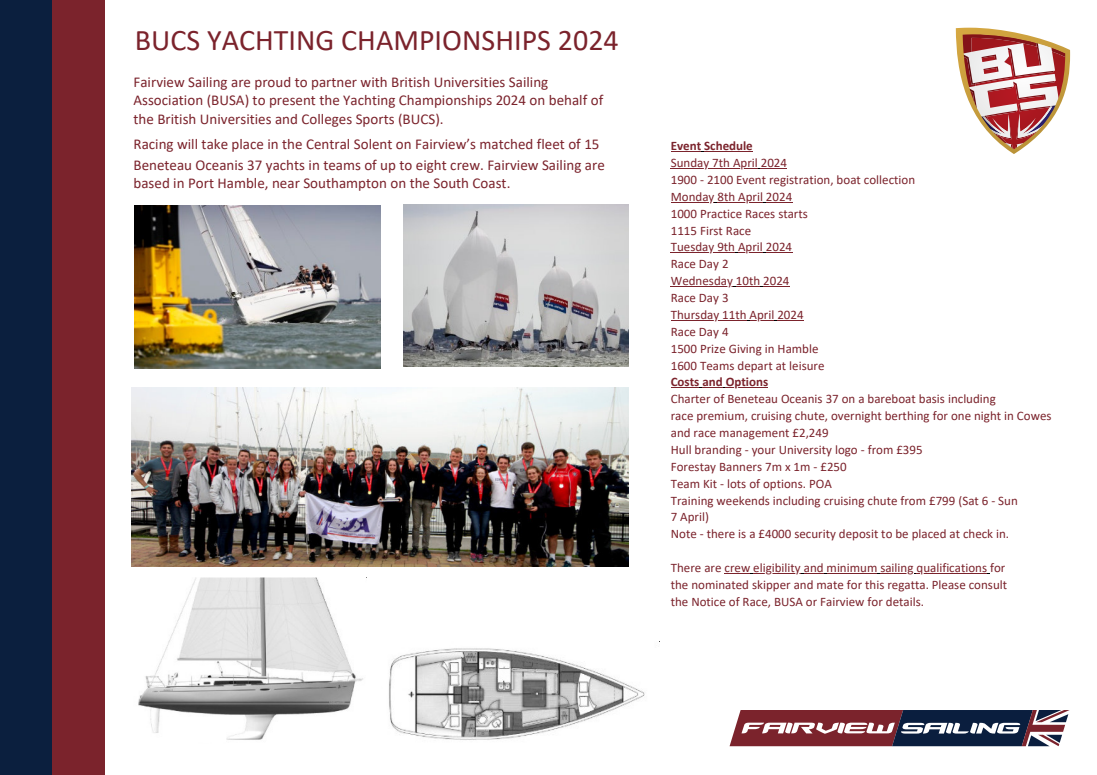
<style>
.page{position:relative;width:1097px;height:775px;background:#fff}
.page>*{position:absolute;margin:0;border:0;box-sizing:border-box;transform-origin:0 0}
.t1{font:30px "Calibri";color:#7b232c}
.t2{font:15px/18.2px "Calibri";color:#7b232c}
.t3{font:12.94px/16.9px "Calibri";color:#7b232c}
.t4{font:700 12.94px "Calibri";color:#7b232c}
</style>
<div class="page">
<div style="left:0;top:0;width:52px;height:775px;background:#0b1f3e"></div>
<div style="left:52px;top:0;width:52px;height:775px;background:#7b232c"></div>
<svg style="left:729px;top:710px;width:341px;height:37px"></svg>
<svg style="left:955px;top:28px;width:114px;height:126px"></svg>
<img style="left:138px;top:577px;width:225px;height:163px">
<img style="left:389px;top:648px;width:256px;height:92px">
<img style="left:135px;top:206px;width:245px;height:162px">
<img style="left:403px;top:205px;width:225px;height:161px">
<img style="left:131px;top:387px;width:497px;height:179px">
<hr style="left:670px;top:151px;width:31px;height:1px;background:#7b232c">
<hr style="left:704px;top:151px;width:48px;height:1px;background:#7b232c">
<hr style="left:670px;top:168px;width:87px;height:1px;background:#7b232c">
<svg style="left:757px;top:168px;width:30px;height:1px"></svg>
<hr style="left:670px;top:202px;width:44px;height:1px;background:#7b232c">
<hr style="left:717px;top:202px;width:45px;height:1px;background:#7b232c">
<svg style="left:762px;top:202px;width:30px;height:1px"></svg>
<hr style="left:670px;top:252px;width:65px;height:1px;background:#7b232c">
<svg style="left:735px;top:252px;width:57px;height:1px"></svg>
<hr style="left:670px;top:286px;width:62px;height:1px;background:#7b232c">
<svg style="left:732px;top:286px;width:57px;height:1px"></svg>
<hr style="left:670px;top:320px;width:76px;height:1px;background:#7b232c">
<svg style="left:746px;top:320px;width:57px;height:1px"></svg>
<svg style="left:671px;top:387px;width:54px;height:1px"></svg>
<hr style="left:725px;top:387px;width:43px;height:1px;background:#7b232c">
<svg style="left:724px;top:573px;width:29px;height:1px"></svg>
<hr style="left:753px;top:573px;width:47px;height:1px;background:#7b232c">
<svg style="left:800px;top:573px;width:26px;height:1px"></svg>
<hr style="left:826px;top:573px;width:51px;height:1px;background:#7b232c">
<hr style="left:880px;top:573px;width:33px;height:1px;background:#7b232c">
<hr style="left:916px;top:573px;width:70px;height:1px;background:#7b232c">
<p class="t1" style="left:135px;top:27px;width:485px">BUCS YACHTING CHAMPIONSHIPS 2024</p>
<p class="t2" style="left:133px;top:74px;width:471px">Fairview Sailing are proud to partner with British Universities Sailing<br>Association (BUSA) to present the Yachting Championships 2024 on behalf of the British Universities and Colleges Sports (BUCS).</p>
<p class="t2" style="left:133px;top:137px;width:467px">Racing will take place in the Central Solent on Fairview’s matched fleet of 15</p>
<p class="t2" style="left:133px;top:157px;width:472px">Beneteau Oceanis 37 yachts in teams of up to eight crew. Fairview Sailing are</p>
<p class="t2" style="left:133px;top:175px;width:378px">based in Port Hamble, near Southampton on the South Coast.</p>
<p class="t4" style="left:670px;top:140px;width:84px">Event Schedule</p>
<p class="t3" style="left:670px;top:155px;width:118px">Sunday 7th April 2024</p>
<p class="t3" style="left:670px;top:172px;width:246px">1900 - 2100 Event registration, boat collection</p>
<p class="t3" style="left:670px;top:189px;width:123px">Monday 8th April 2024</p>
<p class="t3" style="left:670px;top:206px;width:139px">1000 Practice Races starts</p>
<p class="t3" style="left:670px;top:223px;width:82px">1115 First Race</p>
<p class="t3" style="left:670px;top:240px;width:123px">Tuesday 9th April 2024</p>
<p class="t3" style="left:670px;top:257px;width:59px">Race Day 2</p>
<p class="t3" style="left:670px;top:273px;width:120px">Wednesday 10th 2024</p>
<p class="t3" style="left:670px;top:290px;width:59px">Race Day 3</p>
<p class="t3" style="left:670px;top:307px;width:134px">Thursday 11th April 2024</p>
<p class="t3" style="left:670px;top:324px;width:59px">Race Day 4</p>
<p class="t3" style="left:670px;top:341px;width:149px">1500 Prize Giving in Hamble</p>
<p class="t3" style="left:670px;top:358px;width:155px">1600 Teams depart at leisure</p>
<p class="t4" style="left:670px;top:377px;width:99px">Costs and Options</p>
<p class="t3" style="left:670px;top:392px;width:326px">Charter of Beneteau Oceanis 37 on a bareboat basis including</p>
<p class="t3" style="left:670px;top:408px;width:382px">race premium, cruising chute, overnight berthing for one night in Cowes and race management £2,249</p>
<p class="t3" style="left:670px;top:442px;width:253px">Hull branding - your University logo - from £395</p>
<p class="t3" style="left:670px;top:459px;width:177px">Forestay Banners 7m x 1m - £250</p>
<p class="t3" style="left:670px;top:476px;width:163px">Team Kit - lots of options. POA</p>
<p class="t3" style="left:670px;top:493px;width:348px">Training weekends including cruising chute from £799 (Sat 6 - Sun</p>
<p class="t3" style="left:670px;top:510px;width:40px">7 April)</p>
<p class="t3" style="left:670px;top:526px;width:340px">Note - there is a £4000 security deposit to be placed at check in.</p>
<p class="t3" style="left:670px;top:560px;width:336px">There are crew eligibility and minimum sailing qualifications for</p>
<p class="t3" style="left:670px;top:577px;width:338px">the nominated skipper and mate for this regatta. Please consult</p>
<p class="t3" style="left:670px;top:594px;width:255px">the Notice of Race, BUSA or Fairview for details.</p>
</div>
